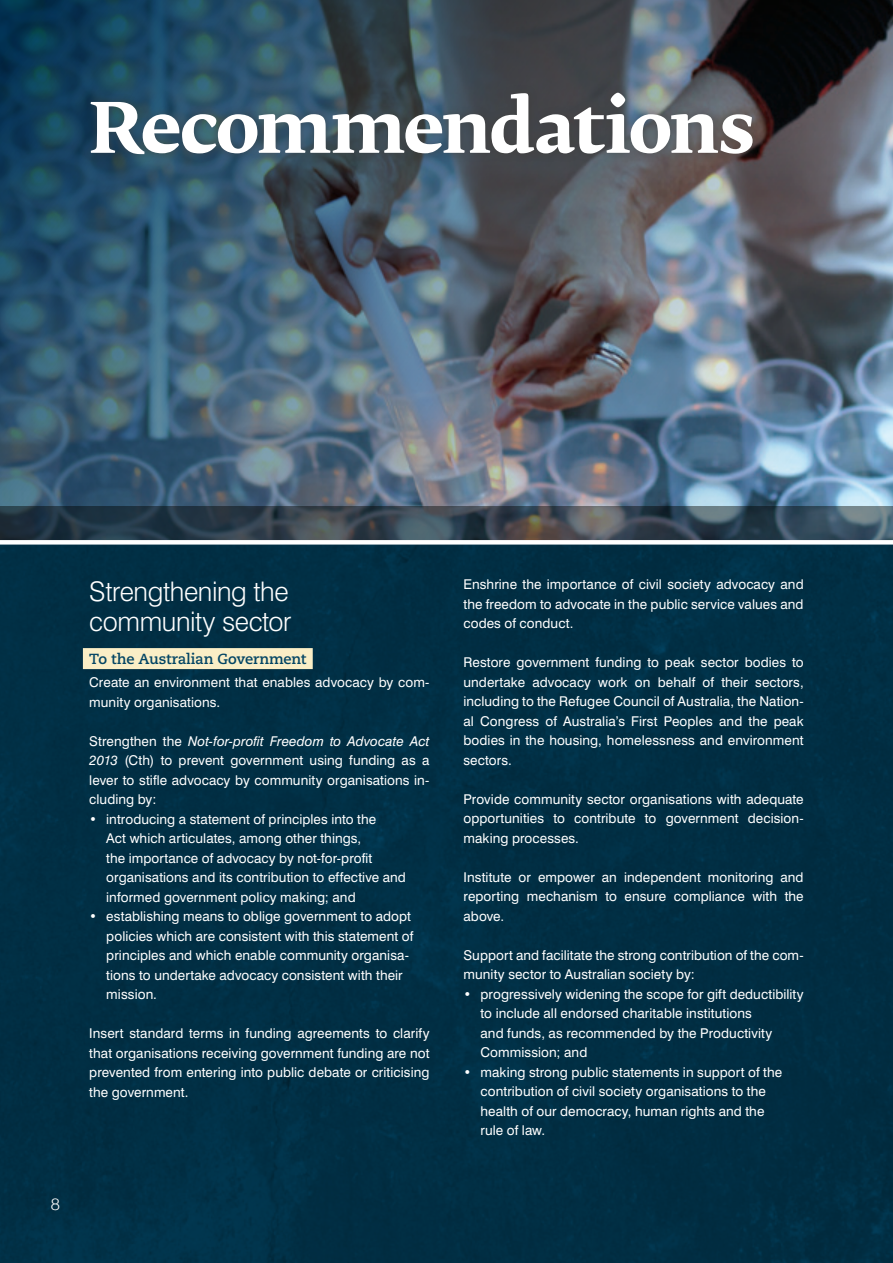
<style>
.page{position:relative;width:893px;height:1263px;background:#fff}
.page>*{position:absolute;margin:0;border:0;box-sizing:border-box;transform-origin:0 0}
.SECTION_Title{font:700 69px "Fedra Serif B";letter-spacing:-.03em;color:#fff}
.HEAD_A{font:300 27px/30px "Swiss 721 BT";letter-spacing:-.015em;color:#fff}
.t1{font:300 16.5px "Helvetica Neue";color:#fff}
.HEAD_recs{font:700 14.7px "Caecilia";letter-spacing:-.01em;color:#034564}
.BODY_recs{font:13.5px/19.5px "Swiss 721 BT";letter-spacing:.005em;color:#fff}
.s1{font-style:italic}
</style>
<div class="page">
<div style="left:0;top:545px;width:893px;height:718px;background:#012f44"></div>
<img style="left:0;top:0;width:893px;height:506px">
<svg style="left:0;top:506px;width:893px;height:34px"></svg>
<div style="left:82px;top:84px;width:679px;height:79px;background:#3e3d39;opacity:.6"></div>
<div style="left:83px;top:648px;width:230px;height:21px;background:#faeec6"></div>
<p class="SECTION_Title" style="left:89px;top:89px;width:667px">Recommendations</p>
<p class="HEAD_A" style="left:89px;top:576px;width:204px">Strengthening the community sector</p>
<p class="HEAD_recs" style="left:89px;top:650px;width:218px">To the Australian Government</p>
<p class="BODY_recs" style="left:89px;top:673px;width:342px">Create an environment that enables advocacy by com&shy;munity organisations.</p>
<p class="BODY_recs" style="left:89px;top:731px;width:342px;text-align:justify">Strengthen the <span class="s1">Not-for-profit Freedom to Advocate Act 2013</span> (Cth) to prevent government using funding as a lever to stifle advocacy by community organisations in&shy;cluding by:</p>
<p class="BODY_recs" style="left:106px;top:809px;width:301px;text-indent:-17px">• introducing a statement of principles into the<br>Act which articulates, among other things,<br>the importance of advocacy by not-for-profit organisations and its contribution to effective and informed government policy making; and</p>
<p class="BODY_recs" style="left:106px;top:907px;width:309px;text-indent:-17px">• establishing means to oblige government to adopt policies which are consistent with this statement of principles and which enable community organisa&shy;tions to undertake advocacy consistent with their mission.</p>
<p class="BODY_recs" style="left:89px;top:1024px;width:342px;text-align:justify">Insert standard terms in funding agreements to clarify that organisations receiving government funding are not prevented from entering into public debate or criticising the government.</p>
<p class="t1" style="left:51px;top:1191px;width:11px">8</p>
<p class="BODY_recs" style="left:463px;top:574px;width:342px;text-align:justify">Enshrine the importance of civil society advocacy and the freedom to advocate in the public service values and codes of conduct.</p>
<p class="BODY_recs" style="left:463px;top:652px;width:342px;text-align:justify">Restore government funding to peak sector bodies to undertake advocacy work on behalf of their sectors, including to the Refugee Council of Australia, the Nation&shy;al Congress of Australia’s First Peoples and the peak bodies in the housing, homelessness and environment sectors.</p>
<p class="BODY_recs" style="left:463px;top:789px;width:342px;text-align:justify">Provide community sector organisations with adequate opportunities to contribute to government decision&shy;making processes.</p>
<p class="BODY_recs" style="left:463px;top:867px;width:342px;text-align:justify">Institute or empower an independent monitoring and reporting mechanism to ensure compliance with the above.</p>
<p class="BODY_recs" style="left:463px;top:945px;width:342px">Support and facilitate the strong contribution of the com&shy;munity sector to Australian society by:</p>
<p class="BODY_recs" style="left:480px;top:984px;width:325px;text-indent:-17px">• progressively widening the scope for gift deductibility to include all endorsed charitable institutions<br>and funds, as recommended by the Productivity Commission; and</p>
<p class="BODY_recs" style="left:480px;top:1062px;width:303px;text-indent:-17px">• making strong public statements in support of the contribution of civil society organisations to the health of our democracy, human rights and the rule of law.</p>
</div>
